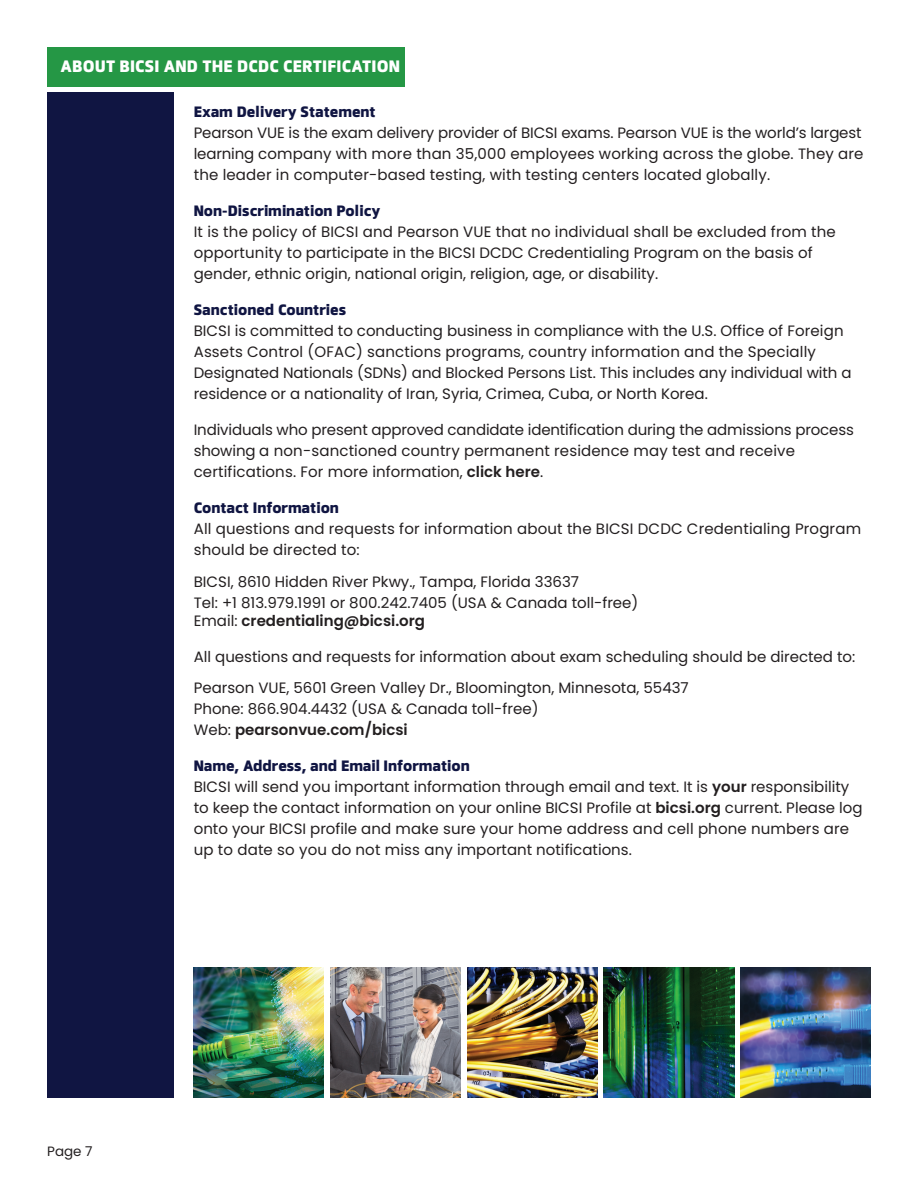
<style>
.page{position:relative;width:918px;height:1188px;background:#fff}
.page>*{position:absolute;margin:0;border:0;box-sizing:border-box;transform-origin:0 0}
.t1{font:800 16.5px "Facto";letter-spacing:.01em;color:#fff}
.t2{font:15px/21px "Poppins";color:#231f20}
.t3{font:800 15px "Facto";color:#101542}
.t4{font:600 15px "Poppins";color:#231f20}
.t5{font:13.5px "Poppins";color:#231f20}
.s1{font-weight:600}
.s2{font-weight:400}
</style>
<div class="page">
<div style="left:47px;top:92px;width:127px;height:1005px;background:#101542"></div>
<img style="left:467px;top:967px;width:130px;height:130px">
<img style="left:604px;top:967px;width:130px;height:130px">
<img style="left:741px;top:967px;width:130px;height:130px">
<img style="left:194px;top:967px;width:130px;height:130px">
<img style="left:330px;top:967px;width:131px;height:130px">
<div style="left:47px;top:47px;width:357px;height:39px;background:#259745"></div>
<p class="t1" style="left:61px;top:54px;width:341px">ABOUT BICSI AND THE DCDC CERTIFICATION</p>
<p class="t3" style="left:194px;top:101px;width:183px">Exam Delivery Statement</p>
<p class="t2" style="left:194px;top:122px;width:671px">Pearson VUE is the exam delivery provider of BICSI exams. Pearson VUE is the world’s largest learning company with more than 35,000 employees working across the globe. They are the leader in computer-based testing, with testing centers located globally.</p>
<p class="t3" style="left:194px;top:200px;width:188px">Non-Discrimination Policy</p>
<p class="t2" style="left:194px;top:221px;width:644px">It is the policy of BICSI and Pearson VUE that no individual shall be excluded from the opportunity to participate in the BICSI DCDC Credentialing Program on the basis of gender, ethnic origin, national origin, religion, age, or disability.</p>
<p class="t3" style="left:194px;top:299px;width:154px">Sanctioned Countries</p>
<p class="t2" style="left:194px;top:320px;width:659px">BICSI is committed to conducting business in compliance with the U.S. Office of Foreign Assets Control (OFAC) sanctions programs, country information and the Specially Designated Nationals (SDNs) and Blocked Persons List. This includes any individual with a residence or a nationality of Iran, Syria, Crimea, Cuba, or North Korea.</p>
<p class="t2" style="left:194px;top:419px;width:662px">Individuals who present approved candidate identification during the admissions process showing a non-sanctioned country permanent residence may test and receive certifications. For more information, <span class="s1">click here</span>.</p>
<p class="t3" style="left:194px;top:497px;width:147px">Contact Information</p>
<p class="t2" style="left:194px;top:518px;width:669px">All questions and requests for information about the BICSI DCDC Credentialing Program should be directed to:</p>
<p class="t2" style="left:194px;top:571px;width:446px">BICSI, 8610 Hidden River Pkwy., Tampa, Florida 33637<br>Tel: +1 813.979.1991 or 800.242.7405 (USA &amp; Canada toll-free)</p>
<p class="t4" style="left:194px;top:612px;width:233px"><span class="s2">Email:</span> credentialing@bicsi.org</p>
<p class="t2" style="left:194px;top:641px;width:663px;line-height:31.5px">All questions and requests for information about exam scheduling should be directed to:<br>Pearson VUE, 5601 Green Valley Dr., Bloomington, Minnesota, 55437</p>
<p class="t2" style="left:194px;top:698px;width:346px">Phone: 866.904.4432 (USA &amp; Canada toll-free)<br>Web: <span class="s1">pearsonvue.com/bicsi</span></p>
<p class="t3" style="left:194px;top:755px;width:278px">Name, Address, and Email Information</p>
<p class="t2" style="left:194px;top:776px;width:670px">BICSI will send you important information through email and text. It is <span class="s1">your</span> responsibility to keep the contact information on your online BICSI Profile at <span class="s1">bicsi.org</span> current. Please log onto your BICSI profile and make sure your home address and cell phone numbers are up to date so you do not miss any important notifications.</p>
<p class="t5" style="left:47px;top:1144px;width:47px">Page 7</p>
</div>
